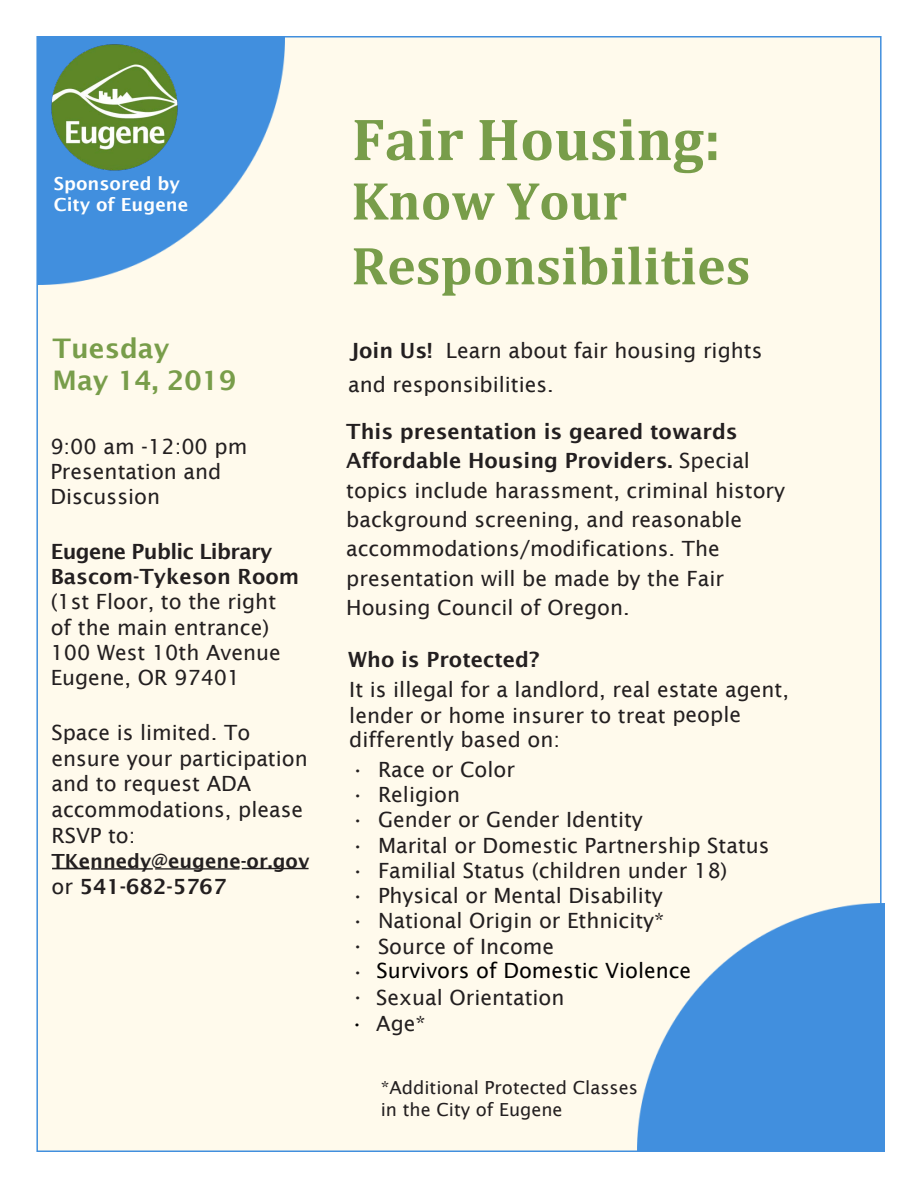
<style>
.page{position:relative;width:918px;height:1188px;background:#fff}
.page>*{position:absolute;margin:0;border:0;box-sizing:border-box;transform-origin:0 0}
.t1{font:700 60px "Cambria";color:#789d4a}
.t2{font:700 54px/64.8px "Cambria";color:#789d4a}
.t3{font:600 27px/32.4px "Lucida Sans";color:#789d4a}
.t4{font:21px/25.2px "Lucida Sans";color:#231f20}
.t5{font:600 21px "Lucida Sans";color:#231f20}
.t6{font:21px "Lucida Sans";color:#000}
.t7{font:600 19.5px "Lucida Sans";color:#231f20}
.t8{font:18px/21.6px "Lucida Sans";color:#231f20}
.t9{font:600 18px/21.6px "Lucida Sans";color:#fff}
.s1{font-weight:600}
.s2{font-weight:400}
</style>
<div class="page">
<div style="left:36px;top:36px;width:846px;height:1116px;background:#fffaec;border:2px solid #418fde"></div>
<hr style="left:242px;top:868px;width:67px;height:1px;background:#231f20">
<hr style="left:155px;top:869px;width:84px;height:1px;background:#231f20">
<hr style="left:91px;top:869px;width:62px;height:1px;background:#231f20">
<hr style="left:52px;top:868px;width:38px;height:1px;background:#231f20">
<img style="left:637px;top:904px;width:248px;height:247px">
<img style="left:37px;top:37px;width:248px;height:248px">
<img style="left:49px;top:41px;width:132px;height:132px">
<p class="t9" style="left:54px;top:173px;width:136px">Sponsored by<br>City of Eugene</p>
<p class="t3" style="left:53px;top:332px;width:185px">Tuesday<br>May 14, 2019</p>
<p class="t4" style="left:50px;top:434px;width:199px">9:00 am -12:00 pm<br>Presentation and<br>Discussion</p>
<p class="t4" style="left:51px;top:539px;width:250px"><span class="s1">Eugene Public Library<br>Bascom-Tykeson Room </span>(1st Floor, to the right of the main entrance)<br>100 West 10th Avenue<br>Eugene, OR 97401</p>
<p class="t4" style="left:51px;top:720px;width:258px;line-height:25.7px">Space is limited. To ensure your participation and to request ADA accommodations, please<br>RSVP to:</p>
<p class="t7" style="left:51px;top:850px;width:260px">TKennedy@eugene-or.gov</p>
<p class="t5" style="left:51px;top:874px;width:176px"><span class="s2">or</span> 541-682-5767</p>
<p class="t1" style="left:352px;top:97px;width:370px">Fair Housing:</p>
<p class="t2" style="left:351px;top:167px;width:401px">Know Your<br>Responsibilities</p>
<p class="t4" style="left:348px;top:333px;width:416px;line-height:34.3px"><span class="s1">Join Us!</span> Learn about fair housing rights and responsibilities.</p>
<p class="t4" style="left:346px;top:417px;width:440px;line-height:29.4px"><span class="s1">This presentation is geared towards Affordable Housing Providers.</span> Special topics include harassment, criminal history background screening, and reasonable accommodations/modifications. The presentation will be made by the Fair Housing Council of Oregon.</p>
<p class="t5" style="left:348px;top:647px;width:193px">Who is Protected?</p>
<p class="t4" style="left:349px;top:677px;width:441px">It is illegal for a landlord, real estate agent, lender or home insurer to treat people differently based on:</p>
<p class="t4" style="left:351px;top:757px;width:166px">• Race or Color</p>
<p class="t4" style="left:351px;top:782px;width:111px">• Religion</p>
<p class="t4" style="left:351px;top:807px;width:293px">• Gender or Gender Identity</p>
<p class="t4" style="left:351px;top:832px;width:420px">• Marital or Domestic Partnership Status</p>
<p class="t4" style="left:351px;top:858px;width:378px">• Familial Status (children under 18)</p>
<p class="t4" style="left:351px;top:883px;width:313px">• Physical or Mental Disability</p>
<p class="t4" style="left:351px;top:908px;width:315px">• National Origin or Ethnicity*</p>
<p class="t4" style="left:351px;top:933px;width:15px">•</p>
<p class="t4" style="left:351px;top:958px;width:15px">•</p>
<p class="t4" style="left:351px;top:984px;width:15px">•</p>
<p class="t4" style="left:376px;top:985px;width:190px">Sexual Orientation</p>
<p class="t4" style="left:376px;top:1011px;width:51px">Age*</p>
<p class="t4" style="left:378px;top:934px;width:178px">Source of Income</p>
<p class="t6" style="left:377px;top:958px;width:316px">Survivors of Domestic Violence</p>
<p class="t6" style="left:350px;top:1012px;width:15px">•</p>
<p class="t8" style="left:381px;top:1077px;width:259px">*Additional Protected Classes in the City of Eugene</p>
</div>
